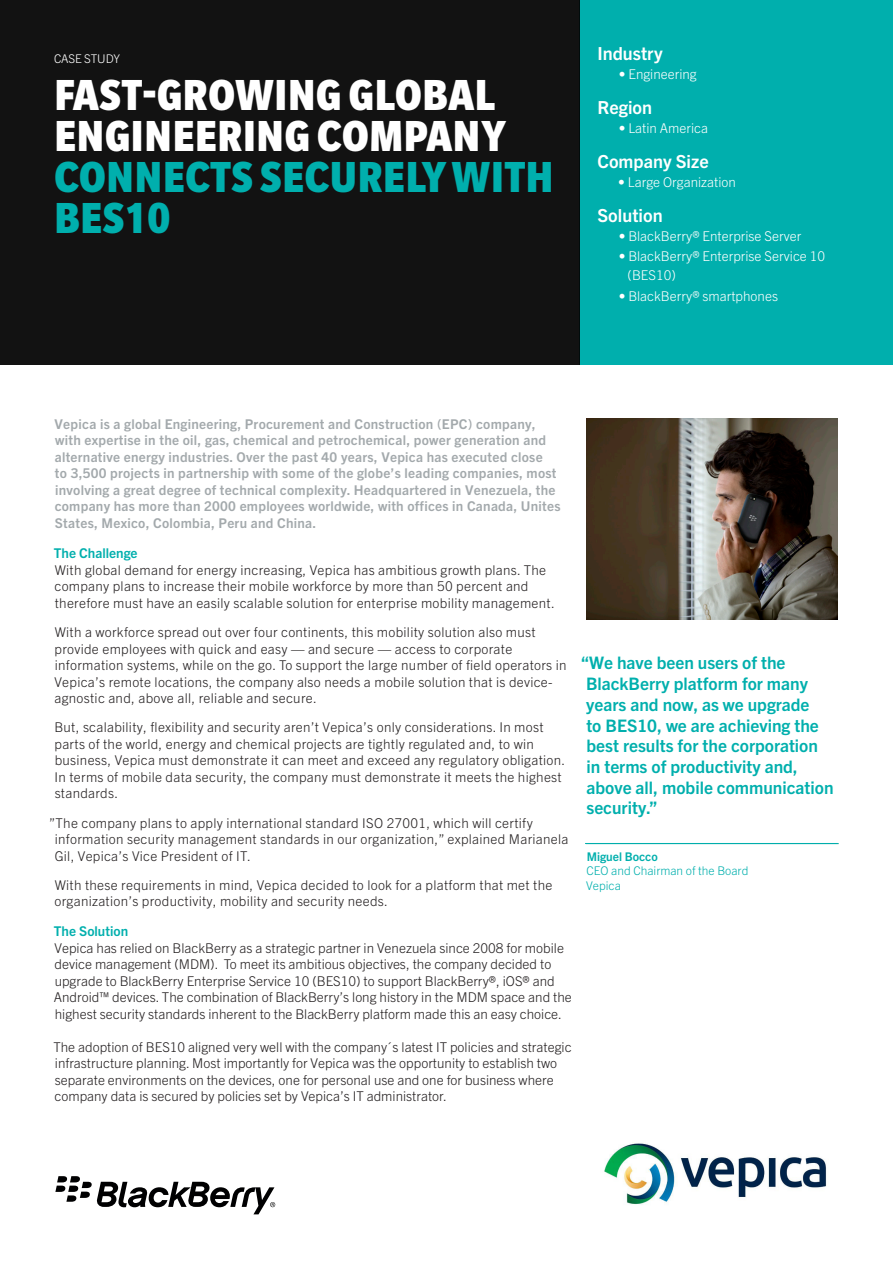
<style>
.page{position:relative;width:893px;height:1263px;background:#fff}
.page>*{position:absolute;margin:0;border:0;box-sizing:border-box;transform-origin:0 0}
.t1{font:900 condensed 47.25px/41.1px "Slate Pro";letter-spacing:.015em;color:#fff}
.t2{font:700 18px "Trade Gothic Next LT Pro";color:#fff}
.t3{font:700 17.25px/20.7px "Trade Gothic Next LT Pro";color:#00afad}
.t4{font:300 13.5px/16.5px "Trade Gothic Next LT Pro";letter-spacing:.02em;color:#231f20}
.t5{font:300 13.5px/16.5px "Trade Gothic Next LT Pro";color:#231f20}
.t6{font:700 13.5px/16.6px "Trade Gothic Next LT Pro";letter-spacing:.02em;color:#a3a9ac}
.t7{font:300 13.5px/19.5px "Trade Gothic Next LT Pro";color:#fff}
.t8{font:700 13.5px "Trade Gothic Next LT Pro";color:#00afad}
.t9{font:300 12px/14.4px "Trade Gothic Next LT Pro";color:#00afad}
.t10{font:300 12px "Trade Gothic Next LT Pro";letter-spacing:-.01em;color:#fff}
.s1{color:#00afad}
.s2{font-weight:700}
</style>
<div class="page">
<svg style="left:55px;top:1176px;width:220px;height:38px"></svg>
<div style="left:579px;top:0;width:314px;height:364px;background:#00afad"></div>
<img style="left:586px;top:419px;width:252px;height:200px">
<hr style="left:586px;top:843px;width:253px;height:1px;background:#00a49a">
<div style="left:0;top:0;width:579px;height:364px;background:#121212"></div>
<hr style="left:585px;top:843px;width:253px;height:1px;background:#00afad">
<img style="left:604px;top:1142px;width:223px;height:63px">
<p class="t10" style="left:54px;top:50px;width:68px">CASE STUDY</p>
<p class="t2" style="left:597px;top:41px;width:67px">Industry</p>
<p class="t7" style="left:619px;top:64px;width:80px">• Engineering</p>
<p class="t2" style="left:597px;top:95px;width:56px">Region</p>
<p class="t7" style="left:619px;top:118px;width:91px">• Latin America</p>
<p class="t2" style="left:597px;top:149px;width:113px">Company Size</p>
<p class="t7" style="left:618px;top:172px;width:119px">• Large Organization</p>
<p class="t2" style="left:597px;top:203px;width:67px">Solution</p>
<p class="t7" style="left:619px;top:226px;width:184px">• BlackBerry® Enterprise Server</p>
<p class="t7" style="left:628px;top:245px;width:199px;text-indent:-9px">• BlackBerry® Enterprise Service 10 (BES10)</p>
<p class="t7" style="left:619px;top:286px;width:161px">• BlackBerry® smartphones</p>
<p class="t1" style="left:54px;top:74px;width:501px">FAST-GROWING GLOBAL<br>ENGINEERING COMPANY<br><span class="s1">CONNECTS SECURELYWITH<br>BES10</span></p>
<p class="t6" style="left:55px;top:414px;width:507px">Vepica is a global Engineering, Procurement and Construction (EPC) company, with expertise in the oil, gas, chemical and petrochemical, power generation and alternative energy industries. Over the past 40 years, Vepica has executed close<br>to 3,500 projects in partnership with some of the globe’s leading companies, most involving a great degree of technical complexity. Headquartered in Venezuela, the company has more than 2000 employees worldwide, with offices in Canada, Unites States, Mexico, Colombia, Peru and China.</p>
<p class="t8" style="left:54px;top:544px;width:85px">The Challenge</p>
<p class="t4" style="left:55px;top:561px;width:502px">With global demand for energy increasing, Vepica has ambitious growth plans. The company plans to increase their mobile workforce by more than 50 percent and therefore must have an easily scalable solution for enterprise mobility management.</p>
<p class="t4" style="left:55px;top:623px;width:514px">With a workforce spread out over four continents, this mobility solution also must provide employees with quick and easy — and secure — access to corporate information systems, while on the go. To support the large number of field operators in Vepica’s remote locations, the company also needs a mobile solution that is device&shy;agnostic and, above all, reliable and secure.</p>
<p class="t4" style="left:55px;top:718px;width:512px">But, scalability, flexibility and security aren’t Vepica’s only considerations. In most parts of the world, energy and chemical projects are tightly regulated and, to win business, Vepica must demonstrate it can meet and exceed any regulatory obligation.<br>In terms of mobile data security, the company must demonstrate it meets the highest standards.</p>
<p class="t4" style="left:55px;top:814px;width:515px;text-indent:-5px">”The company plans to apply international standard ISO 27001, which will certify information security management standards in our organization,” explained Marianela<br>Gil, Vepica’s Vice President of IT.</p>
<p class="t4" style="left:55px;top:876px;width:499px">With these requirements in mind, Vepica decided to look for a platform that met the organization’s productivity, mobility and security needs.</p>
<p class="t8" style="left:54px;top:922px;width:76px">The Solution</p>
<p class="t5" style="left:54px;top:939px;width:519px">Vepica has relied on BlackBerry as a strategic partner in Venezuela since 2008 for mobile device management (MDM). To meet its ambitious objectives, the company decided to upgrade to BlackBerry Enterprise Service 10 (BES10) to support BlackBerry®, iOS® and Android™ devices. The combination of BlackBerry’s long history in the MDM space and the highest security standards inherent to the BlackBerry platform made this an easy choice.</p>
<p class="t5" style="left:53px;top:1038px;width:520px">The adoption of BES10 aligned very well with the company´s latest IT policies and strategic infrastructure planning. Most importantly for Vepica was the opportunity to establish two separate environments on the devices, one for personal use and one for business where company data is secured by policies set by Vepica’s IT administrator.</p>
<p class="t3" style="left:586px;top:652px;width:249px;text-indent:-5px">“We have been users of the<br>BlackBerry platform for many years and now, as we upgrade<br>to BES10, we are achieving the best results for the corporation in terms of productivity and, above all, mobile communication security.”</p>
<p class="t9" style="left:586px;top:849px;width:164px"><span class="s2">Miguel Bocco<br></span>CEO and Chairman of the Board<br>Vepica</p>
</div>
